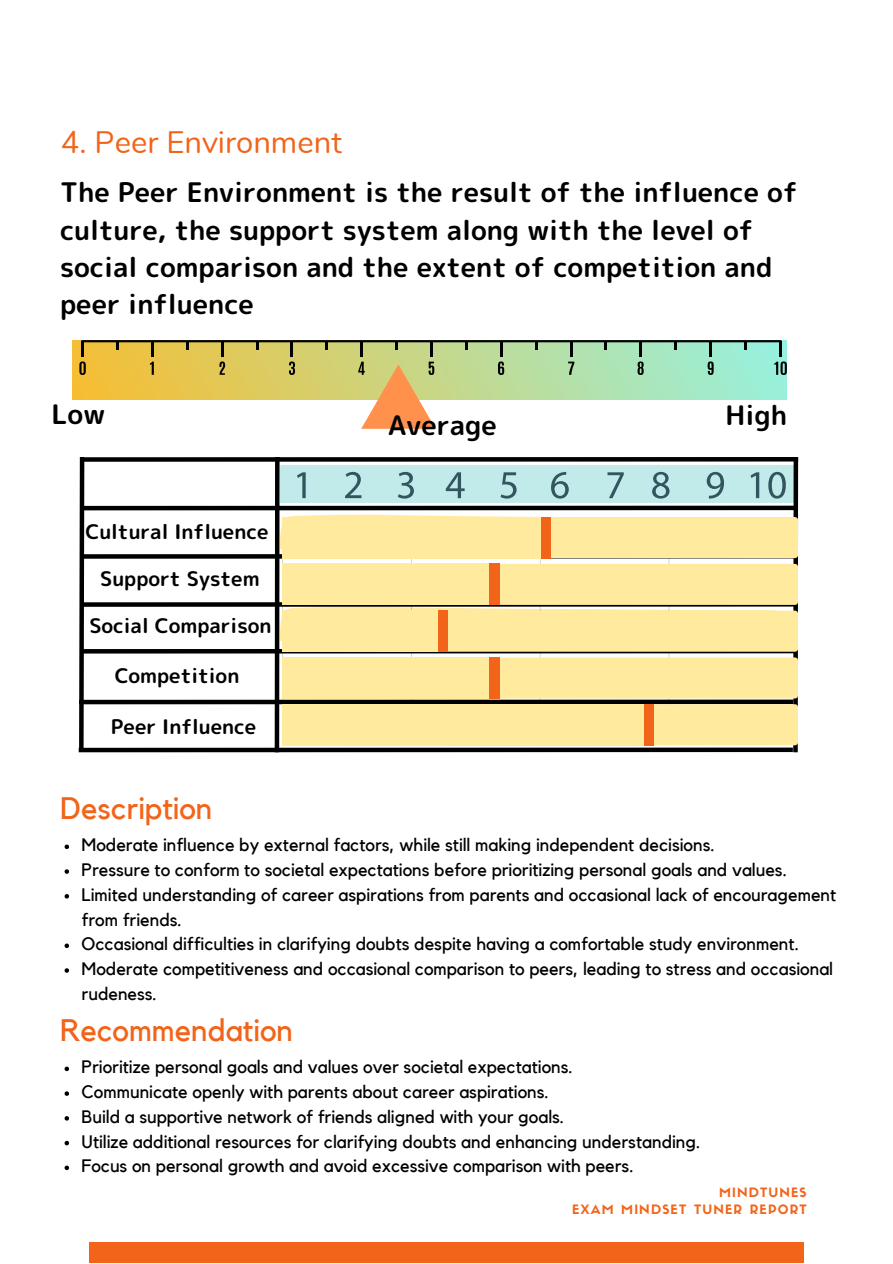
<style>
.page{position:relative;width:893px;height:1264px;background:#fff}
.page>*{position:absolute;margin:0;border:0;box-sizing:border-box;transform-origin:0 0}
.t1{font:31.05px "Kollektif";color:#f26419}
.t2{font:31.05px "Nunito";color:#f26419}
.t3{font:27px/37px "rounded mplus 1 p bold";color:#000}
.t4{font:20.1px "rounded mplus 1 p bold";color:#000}
.t5{font:18px/24.8px "Kollektif";color:#000}
.t6{font:12.75px "Sifonn Basic";letter-spacing:.09em;color:#f26419}
</style>
<div class="page">
<div style="left:89px;top:1242px;width:714px;height:20px;background:#f26419"></div>
<svg style="left:79px;top:340px;width:707px;height:88px"></svg>
<svg style="left:78px;top:457px;width:9px;height:296px"></svg>
<svg style="left:81px;top:554px;width:194px;height:4px"></svg>
<hr style="left:82px;top:649px;width:713px;height:4px;background:#000">
<div style="left:84px;top:457px;width:714px;height:5px;background:#000"></div>
<div style="left:79px;top:699px;width:714px;height:5px;background:#000"></div>
<hr style="left:275px;top:457px;width:4px;height:295px;background:#000">
<svg style="left:280px;top:465px;width:513px;height:37px;background:#b3dbdd"></svg>
<div style="left:82px;top:505px;width:713px;height:5px;background:#000"></div>
<div style="left:82px;top:602px;width:713px;height:5px;background:#000"></div>
<div style="left:793px;top:457px;width:5px;height:295px;background:#000"></div>
<div style="left:79px;top:747px;width:713px;height:5px;background:#000"></div>
<svg style="left:65px;top:844px;width:4px;height:5px"></svg>
<svg style="left:65px;top:869px;width:4px;height:4px"></svg>
<svg style="left:65px;top:894px;width:4px;height:4px"></svg>
<svg style="left:65px;top:943px;width:4px;height:5px"></svg>
<svg style="left:65px;top:968px;width:4px;height:4px"></svg>
<svg style="left:65px;top:1066px;width:4px;height:5px"></svg>
<svg style="left:65px;top:1091px;width:4px;height:4px"></svg>
<svg style="left:65px;top:1116px;width:4px;height:4px"></svg>
<svg style="left:65px;top:1140px;width:4px;height:5px"></svg>
<svg style="left:65px;top:1165px;width:4px;height:5px"></svg>
<svg style="left:282px;top:651px;width:516px;height:53px"></svg>
<svg style="left:279px;top:513px;width:519px;height:138px;background:#f8e6a5"></svg>
<div style="left:499px;top:657px;width:299px;height:41px;background:#ffea9e"></div>
<div style="left:653px;top:704px;width:145px;height:41px;background:#ffea9e"></div>
<div style="left:282px;top:517px;width:268px;height:41px;background:#f26419"></div>
<div style="left:282px;top:564px;width:217px;height:41px;background:#f26419"></div>
<div style="left:282px;top:610px;width:165px;height:41px;background:#f26419"></div>
<div style="left:282px;top:657px;width:217px;height:41px;background:#f26419"></div>
<div style="left:282px;top:704px;width:371px;height:41px;background:#f26419"></div>
<div style="left:282px;top:517px;width:258px;height:41px;background:#ffea9e"></div>
<div style="left:282px;top:564px;width:207px;height:41px;background:#ffea9e"></div>
<div style="left:282px;top:610px;width:155px;height:41px;background:#ffea9e"></div>
<div style="left:282px;top:657px;width:207px;height:41px;background:#ffea9e"></div>
<div style="left:282px;top:704px;width:361px;height:41px;background:#ffea9e"></div>
<p class="t2" style="left:61px;top:121px;width:282px">4. Peer Environment</p>
<p class="t3" style="left:60px;top:174px;width:738px">The Peer Environment is the result of the influence of culture, the support system along with the level of social comparison and the extent of competition and peer influence</p>
<p class="t3" style="left:51px;top:395px;width:55px">Low</p>
<p class="t4" style="left:86px;top:517px;width:184px">Cultural Influence</p>
<p class="t4" style="left:100px;top:564px;width:161px">Support System</p>
<p class="t4" style="left:89px;top:611px;width:184px">Social Comparison</p>
<p class="t4" style="left:115px;top:661px;width:126px">Competition</p>
<p class="t4" style="left:111px;top:712px;width:147px">Peer Influence</p>
<p class="t1" style="left:60px;top:793px;width:154px">Description</p>
<p class="t3" style="left:388px;top:406px;width:110px">Average</p>
<p class="t3" style="left:725px;top:396px;width:63px">High</p>
<p class="t5" style="left:82px;top:833px;width:634px">Moderate influence by external factors, while still making independent decisions.</p>
<p class="t5" style="left:82px;top:858px;width:706px">Pressure to conform to societal expectations before prioritizing personal goals and values.</p>
<p class="t5" style="left:82px;top:882px;width:756px">Limited understanding of career aspirations from parents and occasional lack of encouragement from friends.</p>
<p class="t5" style="left:82px;top:932px;width:718px">Occasional difficulties in clarifying doubts despite having a comfortable study environment.</p>
<p class="t5" style="left:82px;top:957px;width:752px">Moderate competitiveness and occasional comparison to peers, leading to stress and occasional rudeness.</p>
<p class="t1" style="left:60px;top:1015px;width:234px">Recommendation</p>
<p class="t5" style="left:82px;top:1055px;width:492px">Prioritize personal goals and values over societal expectations.</p>
<p class="t5" style="left:82px;top:1080px;width:468px">Communicate openly with parents about career aspirations.</p>
<p class="t5" style="left:82px;top:1104px;width:484px">Build a supportive network of friends aligned with your goals.</p>
<p class="t5" style="left:82px;top:1129px;width:620px">Utilize additional resources for clarifying doubts and enhancing understanding.</p>
<p class="t5" style="left:82px;top:1154px;width:553px">Focus on personal growth and avoid excessive comparison with peers.</p>
<p class="t6" style="left:719px;top:1187px;width:89px">MINDTUNES</p>
<p class="t6" style="left:572px;top:1204px;width:236px">EXAM MINDSET TUNER REPORT</p>
</div>
